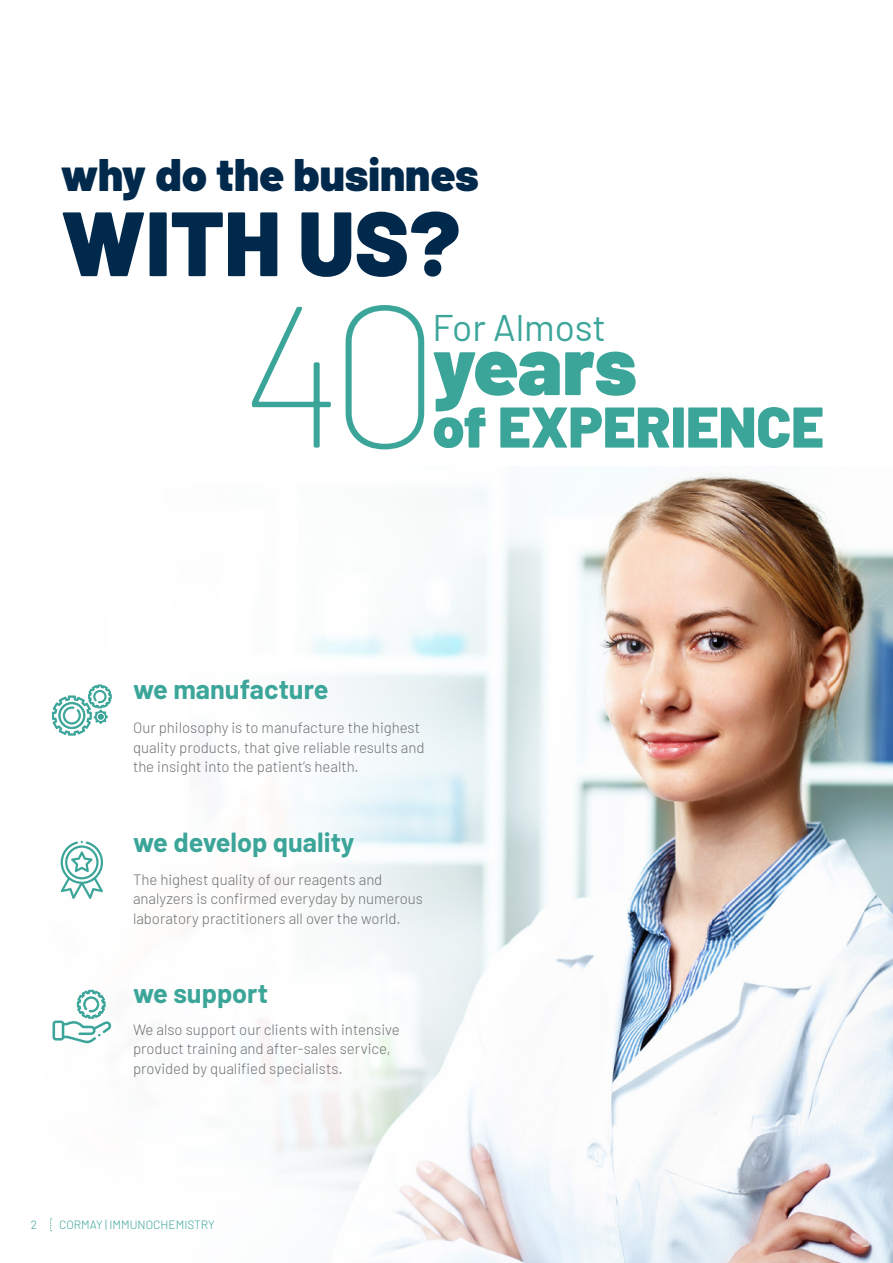
<style>
.page{position:relative;width:893px;height:1263px;background:#fff}
.page>*{position:absolute;margin:0;border:0;box-sizing:border-box;transform-origin:0 0}
.t1{font:100 201px "Barlow";color:#3ca59a}
.t2{font:900 91.05px "Barlow";color:#00294c}
.t3{font:900 82.35px "Barlow";letter-spacing:-.01em;color:#3ca59a}
.t4{font:900 57.3px "Barlow";color:#3ca59a}
.t5{font:900 45.6px "Barlow";color:#00294c}
.t6{font:37.05px "Barlow";color:#3ca59a}
.t7{font:700 27px "Barlow";color:#3ca59a}
.t8{font:300 15px/19.5px "Barlow";color:#707173}
.t9{font:300 12px "Barlow";color:#3ca59a}
</style>
<div class="page">
<img style="left:50px;top:473px;width:843px;height:790px">
<svg style="left:52px;top:683px;width:60px;height:54px"></svg>
<svg style="left:61px;top:841px;width:42px;height:58px"></svg>
<svg style="left:53px;top:988px;width:59px;height:55px"></svg>
<svg style="left:50px;top:1218px;width:2px;height:13px"></svg>
<h3 class="t5" style="left:61px;top:140px;width:420px">why do the businnes</h3>
<h2 class="t2" style="left:61px;top:175px;width:401px">WITH US?</h2>
<h1 class="t1" style="left:240px;top:232px;width:203px">40</h1>
<h3 class="t6" style="left:433px;top:301px;width:175px">For Almost</h3>
<h3 class="t3" style="left:433px;top:303px;width:206px">years</h3>
<h3 class="t4" style="left:433px;top:384px;width:393px">of EXPERIENCE</h3>
<h3 class="t7" style="left:133px;top:669px;width:197px">we manufacture</h3>
<p class="t8" style="left:133px;top:717px;width:293px">Our philosophy is to manufacture the highest quality products, that give reliable results and the insight into the patient’s health.</p>
<h3 class="t7" style="left:133px;top:822px;width:223px">we develop quality</h3>
<p class="t8" style="left:133px;top:868px;width:292px">The highest quality of our reagents and analyzers is confirmed everyday by numerous laboratory practitioners all over the world.</p>
<h3 class="t7" style="left:133px;top:973px;width:137px">we support</h3>
<p class="t8" style="left:133px;top:1018px;width:268px">We also support our clients with intensive product training and after-sales service, provided by qualified specialists.</p>
<p class="t9" style="left:31px;top:1216px;width:8px">2</p>
<p class="t9" style="left:59px;top:1216px;width:157px">CORMAY | IMMUNOCHEMISTRY</p>
</div>
